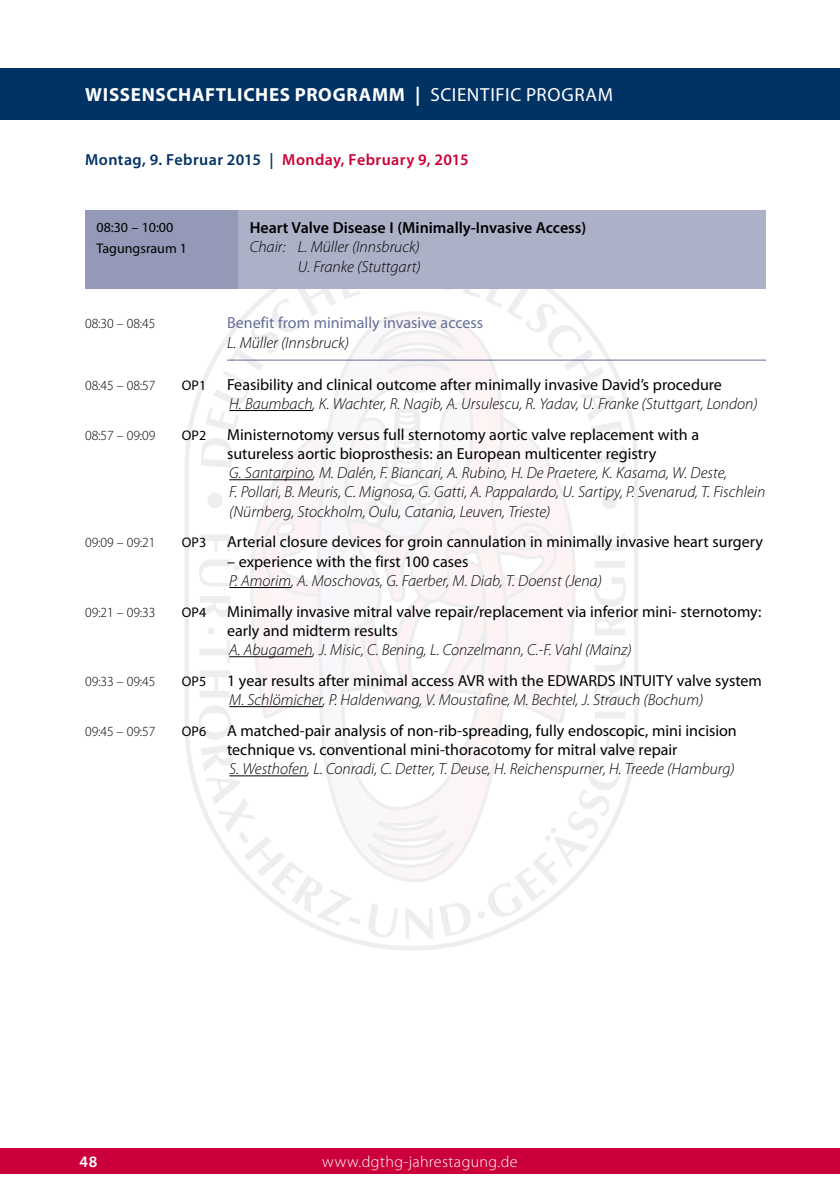
<style>
.page{position:relative;width:840px;height:1191px;background:#fff}
.page>*{position:absolute;margin:0;border:0;box-sizing:border-box;transform-origin:0 0}
.t1{font:700 19px "Myriad Pro";letter-spacing:.035em;color:#fff}
.t2{font:italic 300 16px/19.2px "Myriad Pro";color:#000;text-align:right}
.t3{font:16px/19.2px "Myriad Pro";color:#000}
.t4{font:600 16px "Myriad Pro";color:#000}
.t5{font:600 16px "Myriad Pro";letter-spacing:.025em;color:#003264}
.t6{font:16px "Myriad Pro";color:#646f97}
.t7{font:300 16px "Myriad Pro";letter-spacing:.025em;color:#fff}
.t8{font:600 16px "Myriad Pro";color:#fff}
.t9{font:300 14px "Myriad Pro";letter-spacing:-.005em;color:#000}
.t10{font:14px/20.8px "Myriad Pro";color:#000}
.s1{font-weight:400}
.s2{color:#ca0037}
</style>
<div class="page">
<div style="left:0;top:68px;width:839px;height:51px;background:#003264"></div>
<div style="left:0;top:1148px;width:839px;height:26px;background:#cb003a"></div>
<svg style="left:199px;top:289px;width:426px;height:650px"></svg>
<svg style="left:317px;top:310px;width:192px;height:575px"></svg>
<hr style="left:227px;top:359px;width:538px;height:1px;background:#646f97">
<hr style="left:229px;top:410px;width:83px;height:1px;background:#000">
<hr style="left:229px;top:479px;width:84px;height:1px;background:#000">
<hr style="left:229px;top:587px;width:62px;height:1px;background:#000">
<hr style="left:229px;top:656px;width:83px;height:1px;background:#000">
<hr style="left:229px;top:706px;width:93px;height:1px;background:#000">
<hr style="left:229px;top:775px;width:78px;height:1px;background:#000">
<div style="left:85px;top:210px;width:153px;height:79px;background:#9499b7"></div>
<div style="left:238px;top:210px;width:527px;height:79px;background:#adb1c8"></div>
<p class="t1" style="left:85px;top:82px;width:529px">WISSENSCHAFTLICHES PROGRAMM | <span class="s1">SCIENTIFIC PROGRAM</span></p>
<p class="t5" style="left:85px;top:150px;width:385px">Montag, 9. Februar 2015 | <span class="s2">Monday, February 9, 2015</span></p>
<p class="t10" style="left:96px;top:217px;width:92px">08:30 – 10:00<br>Tagungsraum 1</p>
<p class="t4" style="left:249px;top:218px;width:338px">Heart Valve Disease I (Minimally-Invasive Access)</p>
<p class="t2" style="left:249px;top:237px;width:172px">Chair: L. Müller (Innsbruck)<br>U. Franke (Stuttgart)</p>
<p class="t9" style="left:85px;top:315px;width:72px">08:30 – 08:45</p>
<p class="t6" style="left:227px;top:314px;width:257px">Benefit from minimally invasive access</p>
<p class="t2" style="left:227px;top:333px;width:123px">L. Müller (Innsbruck)</p>
<p class="t9" style="left:85px;top:376px;width:72px">08:45 – 08:57</p>
<p class="t10" style="left:182px;top:375px;width:26px">OP1</p>
<p class="t3" style="left:227px;top:375px;width:496px">Feasibility and clinical outcome after minimally invasive David’s procedure</p>
<p class="t2" style="left:229px;top:394px;width:529px">H. Baumbach, K. Wachter, R. Nagib, A. Ursulescu, R. Yadav, U. Franke (Stuttgart, London)</p>
<p class="t9" style="left:85px;top:426px;width:72px">08:57 – 09:09</p>
<p class="t10" style="left:182px;top:425px;width:26px">OP2</p>
<p class="t3" style="left:227px;top:425px;width:473px">Ministernotomy versus full sternotomy aortic valve replacement with a sutureless aortic bioprosthesis: an European multicenter registry</p>
<p class="t2" style="left:229px;top:463px;width:537px;text-align:left">G. Santarpino, M. Dalén, F. Biancari, A. Rubino, H. De Praetere, K. Kasama, W. Deste,<br>F. Pollari, B. Meuris, C. Mignosa, G. Gatti, A. Pappalardo, U. Sartipy, P. Svenarud, T. Fischlein (Nürnberg, Stockholm, Oulu, Catania, Leuven, Trieste)</p>
<p class="t9" style="left:85px;top:534px;width:72px">09:09 – 09:21</p>
<p class="t10" style="left:182px;top:532px;width:26px">OP3</p>
<p class="t3" style="left:227px;top:533px;width:537px">Arterial closure devices for groin cannulation in minimally invasive heart surgery</p>
<p class="t3" style="left:227px;top:552px;width:243px">– experience with the first 100 cases</p>
<p class="t2" style="left:229px;top:571px;width:374px">P. Amorim, A. Moschovas, G. Faerber, M. Diab, T. Doenst (Jena)</p>
<p class="t9" style="left:85px;top:603px;width:72px">09:21 – 09:33</p>
<p class="t10" style="left:182px;top:602px;width:26px">OP4</p>
<p class="t3" style="left:227px;top:602px;width:535px">Minimally invasive mitral valve repair/replacement via inferior mini- sternotomy: early and midterm results</p>
<p class="t2" style="left:229px;top:640px;width:403px">A. Abugameh, J. Misic, C. Bening, L. Conzelmann, C.-F. Vahl (Mainz)</p>
<p class="t9" style="left:85px;top:672px;width:72px">09:33 – 09:45</p>
<p class="t10" style="left:182px;top:671px;width:26px">OP5</p>
<p class="t3" style="left:227px;top:671px;width:536px">1 year results after minimal access AVR with the EDWARDS INTUITY valve system</p>
<p class="t2" style="left:229px;top:690px;width:475px">M. Schlömicher, P. Haldenwang, V. Moustafine, M. Bechtel, J. Strauch (Bochum)</p>
<p class="t9" style="left:85px;top:722px;width:72px">09:45 – 09:57</p>
<p class="t10" style="left:182px;top:721px;width:26px">OP6</p>
<p class="t3" style="left:227px;top:721px;width:511px">A matched-pair analysis of non-rib-spreading, fully endoscopic, mini incision technique vs. conventional mini-thoracotomy for mitral valve repair</p>
<p class="t2" style="left:229px;top:759px;width:506px">S. Westhofen, L. Conradi, C. Detter, T. Deuse, H. Reichenspurner, H. Treede (Hamburg)</p>
<p class="t8" style="left:79px;top:1151px;width:19px">48</p>
<p class="t7" style="left:322px;top:1152px;width:197px">www.dgthg-jahrestagung.de</p>
</div>
